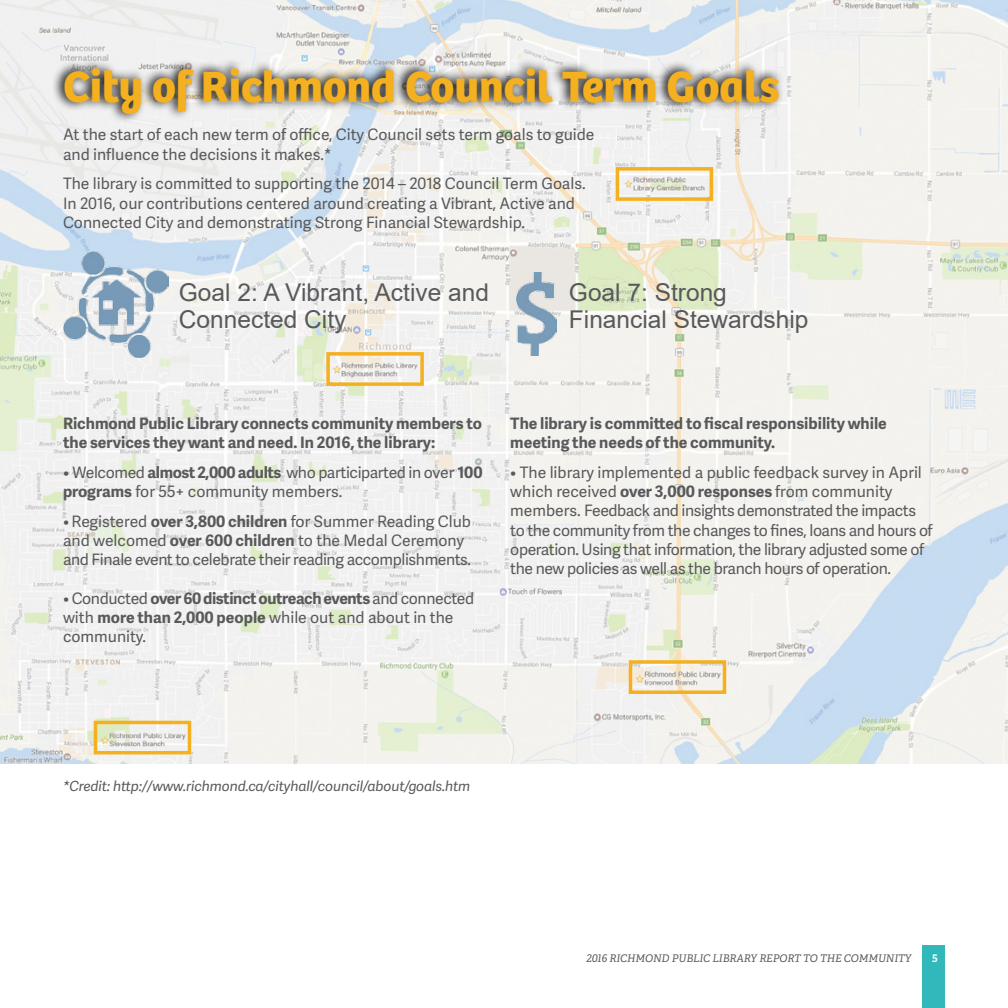
<style>
.page{position:relative;width:1008px;height:1008px;background:#fff}
.page>*{position:absolute;margin:0;border:0;box-sizing:border-box;transform-origin:0 0}
.t1{font:700 45.5px "Bree";color:#f4b01e}
.t2{font:24.5px/26.2px "Arial";color:#58595b}
.t3{font:15.75px/19.2px "Adelle Sans";color:#58595b}
.t4{font:15.75px/19.2px "Adelle Sans";letter-spacing:-.025em;color:#58595b}
.t5{font:700 15.75px/19.2px "Adelle Sans";color:#58595b}
.t6{font:15.75px/19.2px "Adelle Sans";letter-spacing:-.02em;color:#58595b}
.t7{font:italic 14px "Adelle Sans";letter-spacing:-.01em;color:#58595b}
.t8{font:italic 10.5px "Adelle PE";color:#58595b}
.t9{font:700 10.5px "Adelle PE";color:#fff}
.s1{font-weight:700}
</style>
<div class="page">
<img style="left:0;top:0;width:1008px;height:764px">
<div style="left:616px;top:167px;width:97px;height:34px;border:4px solid #f4b01e"></div>
<div style="left:326px;top:352px;width:98px;height:34px;border:4px solid #f4b01e"></div>
<div style="left:94px;top:721px;width:97px;height:33px;border:4px solid #f4b01e"></div>
<div style="left:629px;top:660px;width:97px;height:34px;border:4px solid #f4b01e"></div>
<div style="left:922px;top:945px;width:23px;height:63px;background:#31b8bb"></div>
<img style="left:63px;top:252px;width:105px;height:105px">
<img style="left:517px;top:272px;width:39px;height:84px">
<svg style="left:52px;top:59px;width:733px;height:65px"></svg>
<h1 class="t1" style="left:63px;top:59px;width:718px">City of Richmond Council Term Goals</h1>
<p class="t3" style="left:63px;top:125px;width:533px">At the start of each new term of office, City Council sets term goals to guide and influence the decisions it makes.*</p>
<p class="t3" style="left:63px;top:174px;width:524px">The library is committed to supporting the 2014 – 2018 Council Term Goals.<br>In 2016, our contributions centered around creating a Vibrant, Active and<br>Connected City and demonstrating Strong Financial Stewardship.</p>
<h2 class="t2" style="left:179px;top:280px;width:312px">Goal 2: A Vibrant, Active and<br>Connected City</h2>
<h2 class="t2" style="left:569px;top:280px;width:241px">Goal 7: Strong<br>Financial Stewardship</h2>
<p class="t5" style="left:63px;top:413px;width:420px">Richmond Public Library connects community members to the services they want and need. In 2016, the library:</p>
<p class="t4" style="left:63px;top:462px;width:421px">• Welcomed <span class="s1">almost 2,000 adults</span> who participarted in over <span class="s1">100 programs</span> for 55+ community members.</p>
<p class="t6" style="left:63px;top:511px;width:410px">• Registered <span class="s1">over 3,800 children</span> for Summer Reading Club and welcomed <span class="s1">over 600 children</span> to the Medal Ceremony and Finale event to celebrate their reading accomplishments.</p>
<p class="t3" style="left:63px;top:588px;width:413px">• Conducted <span class="s1">over 60 distinct outreach events</span> and connected with <span class="s1">more than 2,000 people</span> while out and about in the community.</p>
<p class="t5" style="left:510px;top:413px;width:378px">The library is committed to fiscal responsibility while meeting the needs of the community.</p>
<p class="t4" style="left:510px;top:462px;width:424px">• The library implemented a public feedback survey in April which received <span class="s1">over 3,000 responses</span> from community members. Feedback and insights demonstrated the impacts to the community from the changes to fines, loans and hours of operation. Using that information, the library adjusted some of the new policies as well as the branch hours of operation.</p>
<p class="t7" style="left:63px;top:776px;width:409px">*Credit: http://www.richmond.ca/cityhall/council/about/goals.htm</p>
<p class="t8" style="left:586px;top:950px;width:326px">2016 RICHMOND PUBLIC LIBRARY REPORT TO THE COMMUNITY</p>
<p class="t9" style="left:932px;top:950px;width:7px">5</p>
</div>
